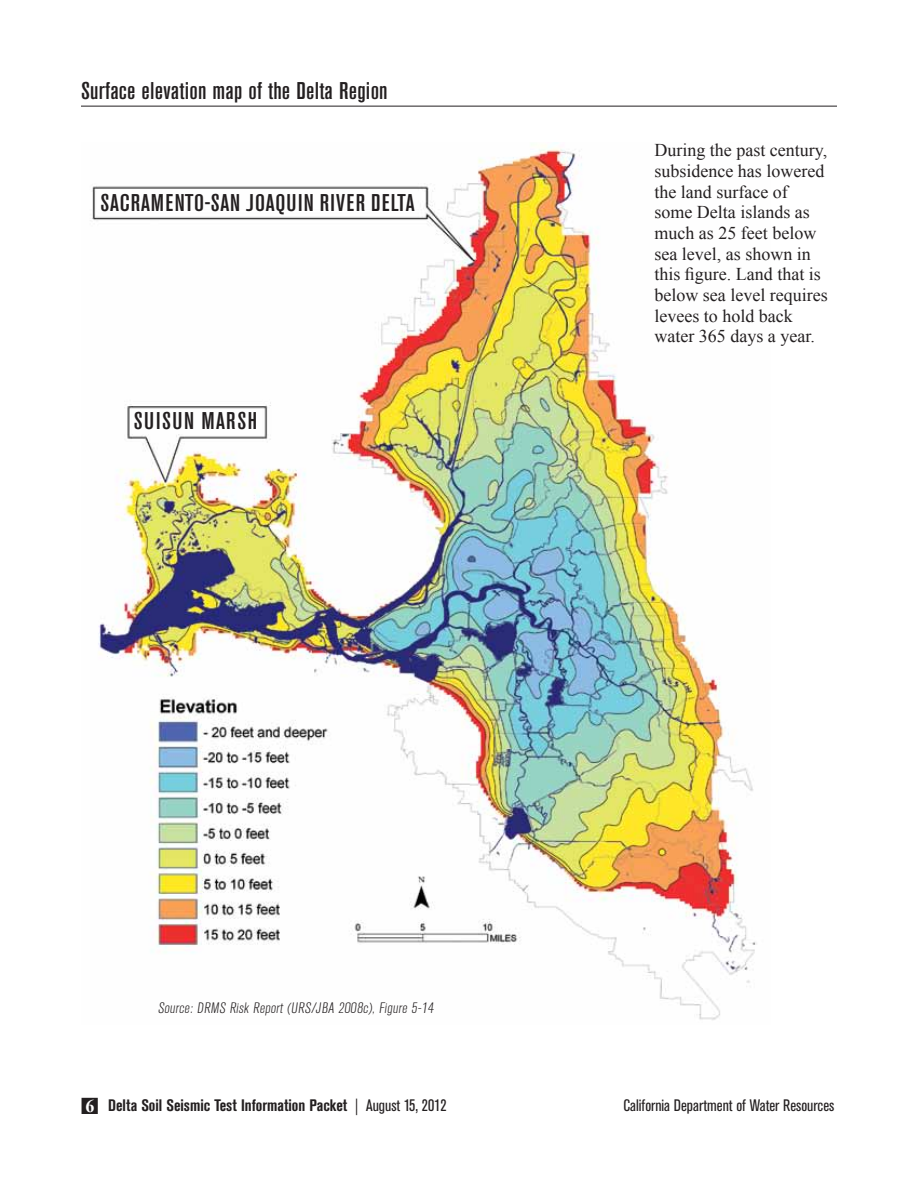
<style>
.page{position:relative;width:918px;height:1188px;background:#fff}
.page>*{position:absolute;margin:0;border:0;box-sizing:border-box;transform-origin:0 0}
.t1{font:500 condensed 24px "Akzidenz Grotesk BE";letter-spacing:.01em;color:#231f20;scale:1.11 1}
.t2{font:500 condensed 24px "Akzidenz Grotesk BE";letter-spacing:.04em;color:#231f20;scale:1.11 1}
.t3{font:18px/20.7px "Times New Roman";color:#231f20}
.t4{font:700 condensed 16.5px "Akzidenz Grotesk BE";color:#231f20}
.t5{font:condensed 16.5px "Akzidenz Grotesk BE";color:#231f20}
.t6{font:300 condensed 15px "Akzidenz Grotesk BE";color:#231f20;scale:1.11 1}
.s1{font-family:"Times New Roman";font-stretch:normal;font-size:18px;color:#fff}
.s2{font-weight:300;font-stretch:normal}
.s3{font-weight:400}
</style>
<div class="page">
<hr style="left:81px;top:106px;width:756px;height:1px;background:#231f20">
<img style="left:92px;top:143px;width:665px;height:877px">
<h1 class="t1" style="left:81px;top:77px;width:278px">SURFACE ELEVATION MAP OF THE DELTA REGION</h1>
<h1 class="t1" style="left:100px;top:190px;width:20px">SACRAME</h1>
<h1 class="t2" style="left:175px;top:190px;width:195px">NTO-SAN JOAQUIN RIVER DELTA</h1>
<h1 class="t1" style="left:134px;top:408px;width:113px">SUISUN MARSH</h1>
<p class="t3" style="left:654px;top:139px;width:175px">During the past century, subsidence has lowered the land surface of some Delta islands as much as 25 feet below sea level, as shown in this figure. Land that is below sea level requires levees to hold back water 365 days a year.</p>
<p class="t6" style="left:158px;top:1000px;width:252px">Source: DRMS Risk Report (URS/JBA 2008c), Figure 5-14</p>
<p class="t4" style="left:86px;top:1096px;width:363px"><span class="s1">6</span> Delta Soil Seismic Test Information Packet <span class="s2">|</span> <span class="s3">August 15, 2012</span></p>
<p class="t5" style="left:623px;top:1097px;width:213px">California Department of Water Resources</p>
</div>
